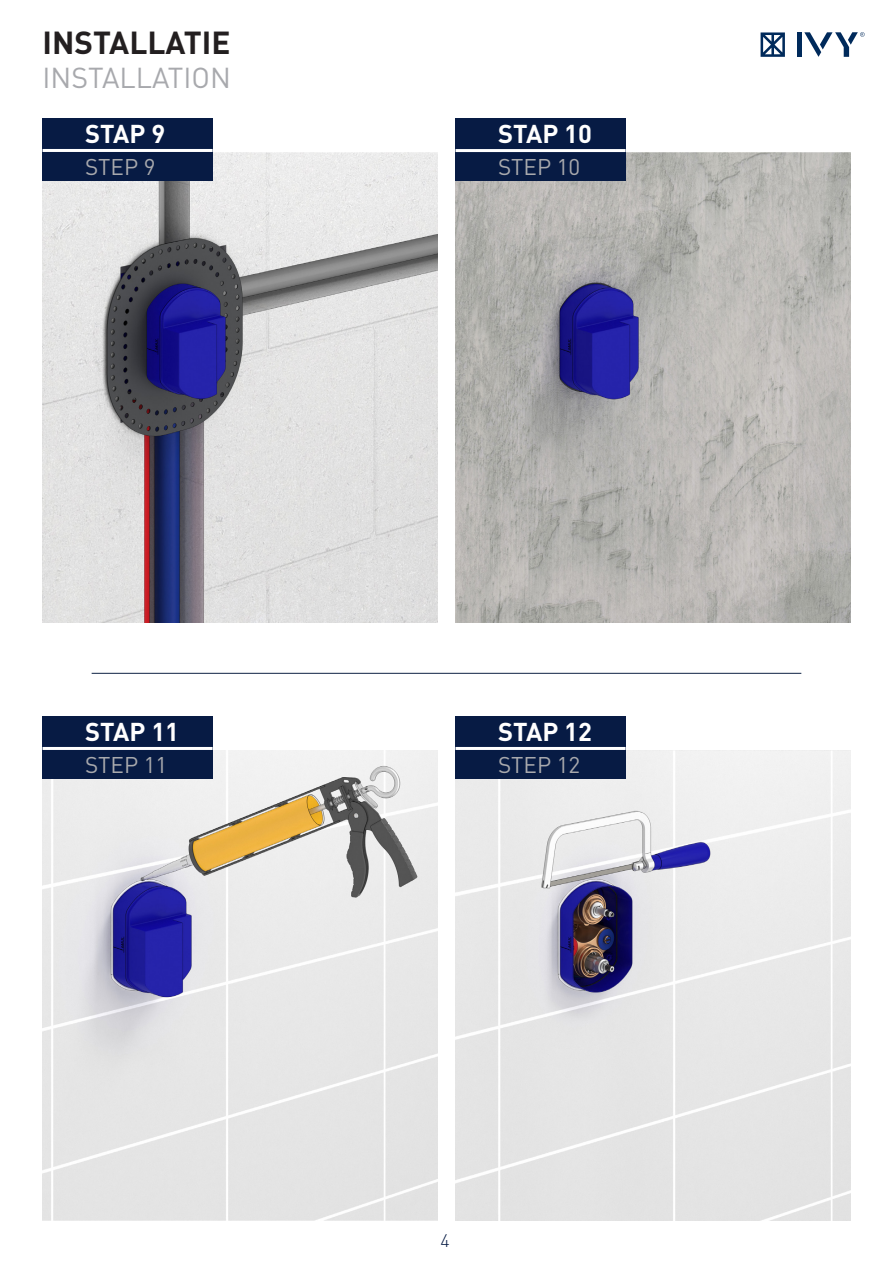
<style>
.page{position:relative;width:893px;height:1263px;background:#fff}
.page>*{position:absolute;margin:0;border:0;box-sizing:border-box;transform-origin:0 0}
.t1{font:700 31.5px "DIN Pro";color:#231f20}
.t2{font:28.5px "DIN Pro";color:#a8a9ad}
.t3{font:700 25.5px "DIN Pro";color:#fff}
.t4{font:22.5px "DIN Pro";color:#a8a9ad}
.t5{font:300 18px "DIN Pro";color:#071b44}
</style>
<div class="page">
<div style="left:797px;top:32px;width:5px;height:25px;background:#002a5b"></div>
<svg style="left:761px;top:32px;width:24px;height:25px"></svg>
<svg style="left:804px;top:32px;width:61px;height:25px"></svg>
<img style="left:43px;top:152px;width:394px;height:470px">
<img style="left:455px;top:152px;width:395px;height:470px">
<img style="left:43px;top:750px;width:394px;height:470px">
<img style="left:455px;top:750px;width:395px;height:470px">
<div style="left:43px;top:118px;width:170px;height:63px;background:#071b44"></div>
<div style="left:455px;top:118px;width:171px;height:63px;background:#071b44"></div>
<div style="left:455px;top:716px;width:171px;height:63px;background:#071b44"></div>
<div style="left:43px;top:716px;width:170px;height:63px;background:#071b44"></div>
<hr style="left:43px;top:149px;width:170px;height:3px;background:#fff">
<hr style="left:455px;top:149px;width:171px;height:3px;background:#fff">
<hr style="left:455px;top:747px;width:171px;height:3px;background:#fff">
<hr style="left:43px;top:747px;width:170px;height:3px;background:#fff">
<hr style="left:92px;top:673px;width:709px;height:1px;background:#0e2244">
<p class="t1" style="left:43px;top:21px;width:189px">INSTALLATIE</p>
<p class="t2" style="left:43px;top:58px;width:190px">INSTALLATION</p>
<p class="t3" style="left:85px;top:116px;width:82px">STAP 9</p>
<p class="t3" style="left:498px;top:116px;width:95px">STAP 10</p>
<p class="t4" style="left:85px;top:151px;width:72px">STEP 9</p>
<p class="t4" style="left:498px;top:151px;width:84px">STEP 10</p>
<p class="t3" style="left:85px;top:714px;width:95px">STAP 11</p>
<p class="t3" style="left:498px;top:714px;width:95px">STAP 12</p>
<p class="t4" style="left:85px;top:749px;width:84px">STEP 11</p>
<p class="t4" style="left:498px;top:749px;width:84px">STEP 12</p>
<p class="t5" style="left:440px;top:1228px;width:11px">4</p>
</div>
